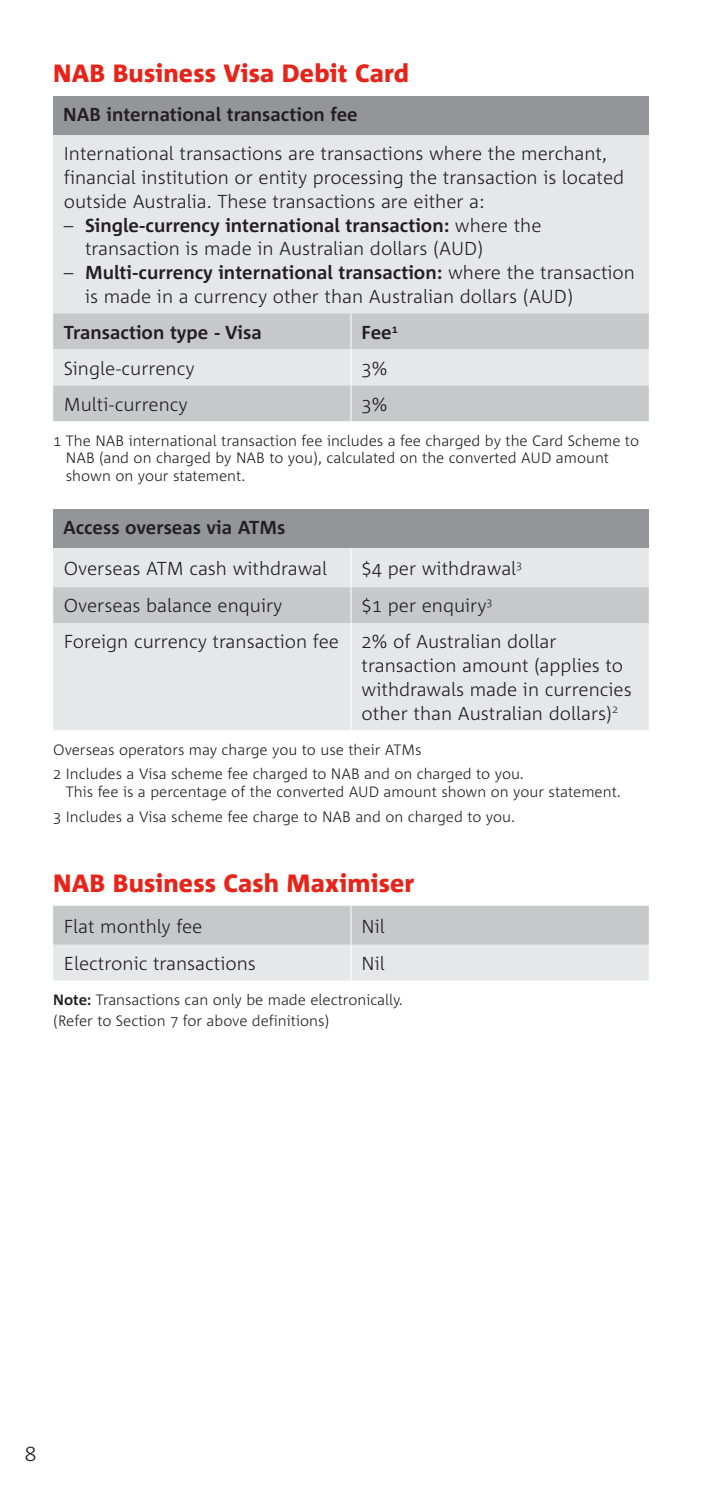
<style>
.page{position:relative;width:702px;height:1489px;background:#fff}
.page>*{position:absolute;margin:0;border:0;box-sizing:border-box;transform-origin:0 0}
.t1{font:800 25px "Corpid";letter-spacing:.01em;color:#e72419}
.t2{font:300 21.25px "Corpid Caps";color:#231f20}
.t3{font:300 18.75px/23.8px "Corpid";color:#231f20}
.t4{font:700 18.75px "Corpid";color:#231f20}
.t5{font:300 15px/17.5px "Corpid";color:#231f20}
.s1{font-size:17.5px}
.s2{font-weight:700}
</style>
<div class="page">
<div style="left:53px;top:96px;width:595px;height:39px;background:#939598"></div>
<div style="left:53px;top:135px;width:595px;height:178px;background:#e6e7e9"></div>
<div style="left:53px;top:313px;width:595px;height:108px;background:#c7c8ca"></div>
<div style="left:53px;top:349px;width:595px;height:36px;background:#e6e7e9"></div>
<hr style="left:350px;top:313px;width:1px;height:36px;background:#fff">
<hr style="left:350px;top:349px;width:1px;height:36px;background:#fff">
<hr style="left:350px;top:385px;width:1px;height:36px;background:#fff">
<div style="left:53px;top:509px;width:595px;height:39px;background:#939598"></div>
<svg style="left:53px;top:548px;width:595px;height:75px;background:#d7d8da"></svg>
<div style="left:53px;top:623px;width:595px;height:107px;background:#e6e7e9"></div>
<hr style="left:350px;top:548px;width:1px;height:39px;background:#fff">
<hr style="left:350px;top:587px;width:1px;height:36px;background:#fff">
<hr style="left:350px;top:623px;width:1px;height:107px;background:#fff">
<svg style="left:53px;top:905px;width:595px;height:75px;background:#d6d7d9"></svg>
<hr style="left:350px;top:905px;width:1px;height:39px;background:#fff">
<hr style="left:350px;top:944px;width:1px;height:36px;background:#fff">
<h1 class="t1" style="left:53px;top:59px;width:357px">NAB Business Visa Debit Card</h1>
<p class="t4" style="left:63px;top:104px;width:296px">NAB international transaction fee</p>
<p class="t3" style="left:64px;top:142px;width:562px">International transactions are transactions where the merchant, financial institution or entity processing the transaction is located outside Australia. These transactions are either a:</p>
<p class="t3" style="left:85px;top:213px;width:458px;text-indent:-21px"><span class="s1">–</span> <span class="s2">Single-currency international transaction:</span> where the transaction is made in Australian dollars (AUD)</p>
<p class="t3" style="left:85px;top:261px;width:551px;text-indent:-21px"><span class="s1">–</span> <span class="s2">Multi-currency international transaction:</span> where the transaction is made in a currency other than Australian dollars (AUD)</p>
<p class="t4" style="left:64px;top:322px;width:199px">Transaction type - Visa</p>
<p class="t4" style="left:361px;top:322px;width:38px">Fee<sup>1</sup></p>
<p class="t3" style="left:64px;top:356px;width:132px">Single-currency</p>
<p class="t3" style="left:361px;top:356px;width:27px">3%</p>
<p class="t3" style="left:64px;top:392px;width:125px">Multi-currency</p>
<p class="t3" style="left:361px;top:392px;width:27px">3%</p>
<p class="t5" style="left:66px;top:432px;width:574px;text-indent:-13px">1 The NAB international transaction fee includes a fee charged by the Card Scheme to<br>NAB (and on charged by NAB to you), calculated on the converted AUD amount shown on your statement.</p>
<p class="t4" style="left:63px;top:517px;width:223px">Access overseas via ATMs</p>
<p class="t3" style="left:64px;top:556px;width:265px">Overseas ATM cash withdrawal</p>
<p class="t3" style="left:361px;top:556px;width:162px">$4 per withdrawal<sup>3</sup></p>
<p class="t3" style="left:64px;top:594px;width:220px">Overseas balance enquiry</p>
<p class="t3" style="left:64px;top:588px;width:494px;line-height:35.8px;text-indent:298px">$1 per enquiry<sup>3<br></sup>Foreign currency transaction fee 2% of Australian dollar</p>
<p class="t3" style="left:361px;top:654px;width:271px">transaction amount (applies to withdrawals made in currencies other than Australian dollars)<sup>2</sup></p>
<p class="t5" style="left:53px;top:737px;width:472px;line-height:24.5px">Overseas operators may charge you to use their ATMs<br>2 Includes a Visa scheme fee charged to NAB and on charged to you.</p>
<p class="t5" style="left:53px;top:779px;width:569px;line-height:24.5px;text-indent:13px">This fee is a percentage of the converted AUD amount shown on your statement.<br>3 Includes a Visa scheme fee charge to NAB and on charged to you.</p>
<h1 class="t1" style="left:53px;top:869px;width:363px">NAB Business Cash Maximiser</h1>
<p class="t3" style="left:64px;top:914px;width:140px">Flat monthly fee</p>
<p class="t3" style="left:361px;top:914px;width:25px">Nil</p>
<p class="t3" style="left:64px;top:951px;width:194px">Electronic transactions</p>
<p class="t3" style="left:361px;top:951px;width:25px">Nil</p>
<p class="t5" style="left:53px;top:989px;width:351px;line-height:21px"><span class="s2">Note:</span> Transactions can only be made electronically. (Refer to Section 7 for above definitions)</p>
<p class="t2" style="left:25px;top:1441px;width:13px">8</p>
</div>
